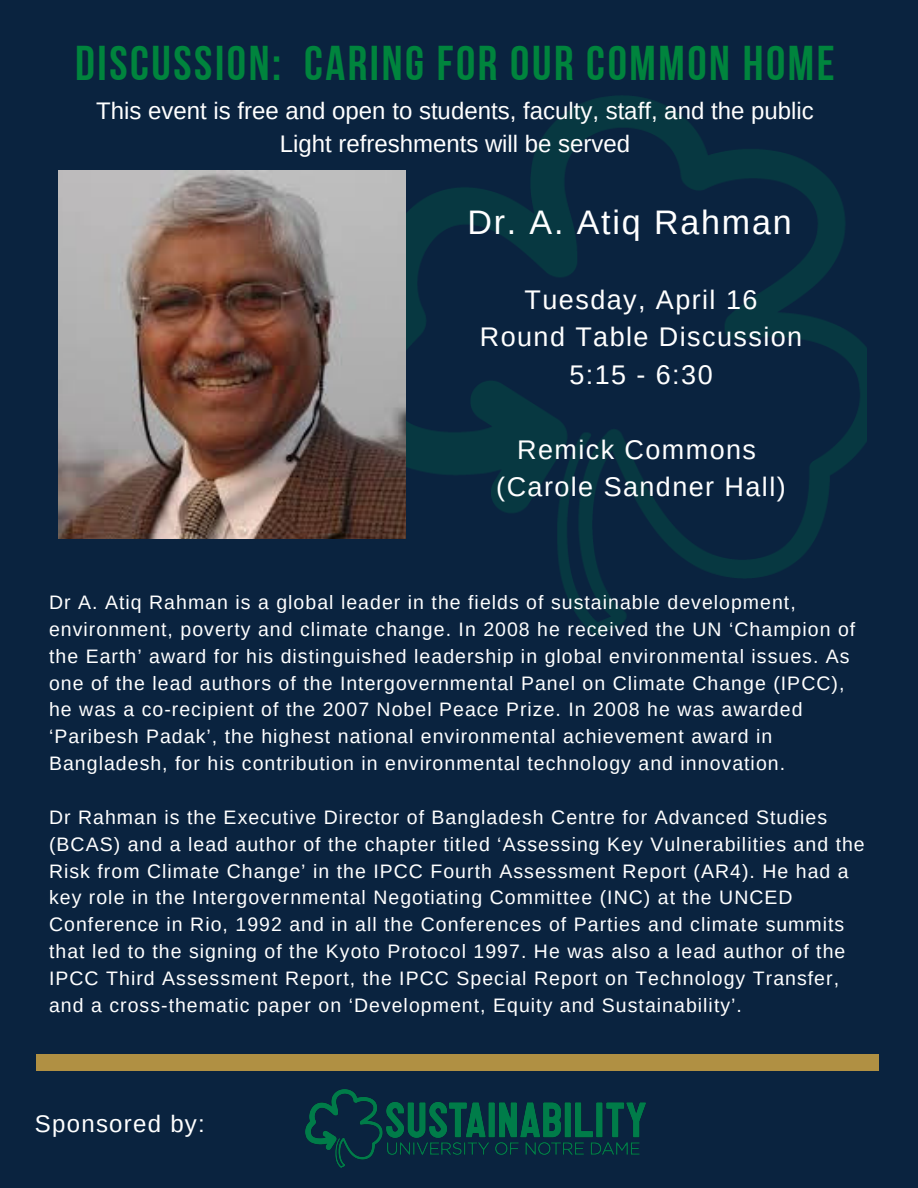
<style>
.page{position:relative;width:918px;height:1188px;background:#0a233f}
.page>*{position:absolute;margin:0;border:0;box-sizing:border-box;transform-origin:0 0}
.t1{font:48.6px "Bebas Neue Cyrillic";letter-spacing:.055em;color:#00843d}
.t2{font:34.05px "Arimo";letter-spacing:.055em;color:#fff}
.t3{font:27px/37.3px "Arimo";letter-spacing:.055em;color:#fff;text-align:center}
.t4{font:24px/33px "Arimo";color:#fff;text-align:center}
.t5{font:24px "Arimo";letter-spacing:.055em;color:#fff}
.t6{font:19.5px/26.8px "Arimo";letter-spacing:.055em;color:#fff}
</style>
<div class="page">
<img style="left:375px;top:96px;width:491px;height:540px">
<div style="left:36px;top:1055px;width:842px;height:16px;background:#b09043"></div>
<img style="left:306px;top:1089px;width:340px;height:79px">
<img style="left:58px;top:170px;width:348px;height:368px">
<h1 class="t1" style="left:75px;top:43px;width:761px">DISCUSSION: CARING FOR OUR COMMON HOME</h1>
<p class="t4" style="left:96px;top:94px;width:719px">This event is free and open to students, faculty, staff, and the public<br>Light refreshments will be served</p>
<h2 class="t2" style="left:467px;top:204px;width:326px">Dr. A. Atiq Rahman</h2>
<h3 class="t3" style="left:480px;top:281px;width:324px">Tuesday, April 16<br>Round Table Discussion<br>5:15 - 6:30</h3>
<h3 class="t3" style="left:496px;top:431px;width:291px">Remick Commons (Carole Sandner Hall)</h3>
<p class="t6" style="left:49px;top:589px;width:808px">Dr A. Atiq Rahman is a global leader in the fields of sustainable development, environment, poverty and climate change. In 2008 he received the UN ‘Champion of the Earth’ award for his distinguished leadership in global environmental issues. As one of the lead authors of the Intergovernmental Panel on Climate Change (IPCC), he was a co-recipient of the 2007 Nobel Peace Prize. In 2008 he was awarded ‘Paribesh Padak’, the highest national environmental achievement award in Bangladesh, for his contribution in environmental technology and innovation.</p>
<p class="t6" style="left:49px;top:804px;width:817px">Dr Rahman is the Executive Director of Bangladesh Centre for Advanced Studies (BCAS) and a lead author of the chapter titled ‘Assessing Key Vulnerabilities and the Risk from Climate Change’ in the IPCC Fourth Assessment Report (AR4). He had a key role in the Intergovernmental Negotiating Committee (INC) at the UNCED Conference in Rio, 1992 and in all the Conferences of Parties and climate summits that led to the signing of the Kyoto Protocol 1997. He was also a lead author of the IPCC Third Assessment Report, the IPCC Special Report on Technology Transfer, and a cross-thematic paper on ‘Development, Equity and Sustainability’.</p>
<p class="t5" style="left:35px;top:1110px;width:171px">Sponsored by:</p>
</div>
